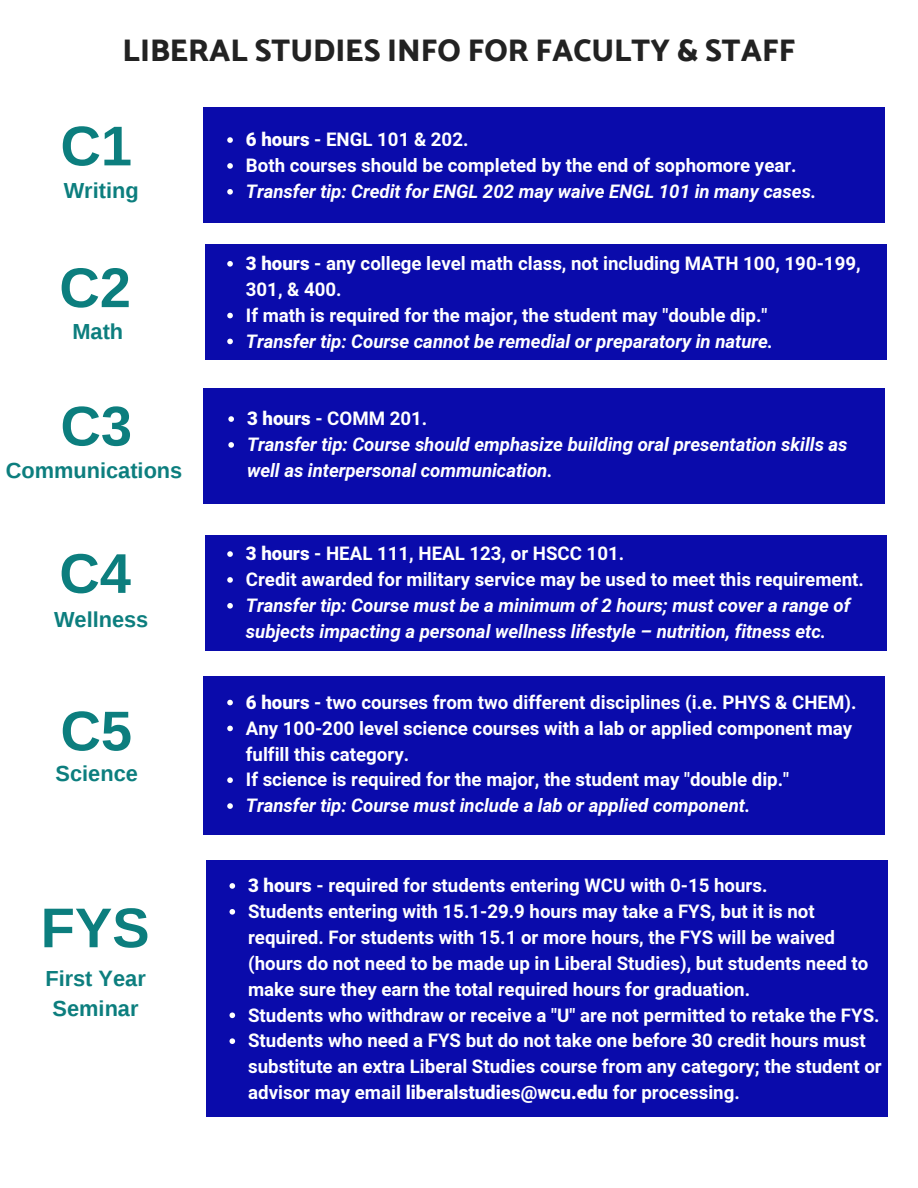
<style>
.page{position:relative;width:918px;height:1188px;background:#fff}
.page>*{position:absolute;margin:0;border:0;box-sizing:border-box;transform-origin:0 0}
.t1{font:700 55.95px "Liberation Sans";color:#0c7e7e}
.t2{font:800 31.2px "Catamaran";color:#222}
.t3{font:700 21.75px/30.3px "Liberation Sans";color:#0c7e7e;text-align:center}
.t4{font:700 18.75px/25.8px "Mardoto";color:#fff}
.t5{font:italic 700 18.75px/25.8px "Mardoto";color:#fff}
.s1{font-weight:900}
.s2{font-weight:900;font-style:normal}
.s3{font-style:normal}
</style>
<div class="page">
<div style="left:204px;top:107px;width:681px;height:116px;background:#0a0bab"></div>
<div style="left:205px;top:244px;width:681px;height:116px;background:#0a0bab"></div>
<div style="left:204px;top:388px;width:681px;height:116px;background:#0a0bab"></div>
<div style="left:205px;top:536px;width:681px;height:115px;background:#0a0bab"></div>
<div style="left:204px;top:676px;width:681px;height:159px;background:#0a0bab"></div>
<div style="left:206px;top:861px;width:682px;height:256px;background:#0a0bab"></div>
<svg style="left:227px;top:137px;width:6px;height:6px"></svg>
<svg style="left:227px;top:163px;width:6px;height:6px"></svg>
<svg style="left:227px;top:189px;width:6px;height:6px"></svg>
<svg style="left:227px;top:551px;width:6px;height:6px"></svg>
<svg style="left:227px;top:577px;width:6px;height:6px"></svg>
<svg style="left:227px;top:603px;width:6px;height:6px"></svg>
<svg style="left:227px;top:700px;width:6px;height:5px"></svg>
<svg style="left:227px;top:726px;width:6px;height:5px"></svg>
<svg style="left:227px;top:777px;width:6px;height:6px"></svg>
<svg style="left:227px;top:803px;width:6px;height:6px"></svg>
<svg style="left:230px;top:883px;width:5px;height:6px"></svg>
<svg style="left:230px;top:909px;width:5px;height:6px"></svg>
<svg style="left:230px;top:1012px;width:5px;height:6px"></svg>
<svg style="left:230px;top:1038px;width:5px;height:6px"></svg>
<svg style="left:228px;top:416px;width:6px;height:6px"></svg>
<svg style="left:228px;top:442px;width:6px;height:6px"></svg>
<svg style="left:227px;top:261px;width:6px;height:6px"></svg>
<svg style="left:227px;top:313px;width:6px;height:5px"></svg>
<svg style="left:227px;top:339px;width:6px;height:5px"></svg>
<h2 class="t2" style="left:123px;top:32px;width:674px">LIBERAL STUDIES INFO FOR FACULTY &amp; STAFF</h2>
<h1 class="t1" style="left:60px;top:115px;width:73px">C1</h1>
<p class="t3" style="left:64px;top:175px;width:76px">Writing</p>
<h1 class="t1" style="left:59px;top:256px;width:73px">C2</h1>
<p class="t3" style="left:72px;top:316px;width:52px">Math</p>
<h1 class="t1" style="left:60px;top:395px;width:73px">C3</h1>
<p class="t3" style="left:6px;top:455px;width:178px">Communications</p>
<h1 class="t1" style="left:59px;top:542px;width:73px">C4</h1>
<p class="t3" style="left:54px;top:604px;width:96px">Wellness</p>
<h1 class="t1" style="left:60px;top:700px;width:73px">C5</h1>
<p class="t3" style="left:56px;top:758px;width:84px">Science</p>
<h1 class="t1" style="left:41px;top:897px;width:110px">FYS</h1>
<p class="t3" style="left:45px;top:963px;width:102px">First Year<br>Seminar</p>
<p class="t4" style="left:246px;top:127px;width:552px"><span class="s1">6 hours</span> - ENGL 101 &amp; 202.<br>Both courses should be completed by the end of sophomore year.</p>
<p class="t5" style="left:246px;top:179px;width:572px">Transfer tip: Credit for ENGL 202 may waive ENGL 101 in many cases.</p>
<p class="t4" style="left:246px;top:251px;width:616px"><span class="s1">3 hours</span> - any college level math class, not including MATH 100, 190-199,<br>301, &amp; 400.<br>If math is required for the major, the student may "double dip."</p>
<p class="t5" style="left:246px;top:328px;width:529px">Transfer tip: Course cannot be remedial or preparatory in nature.</p>
<p class="t5" style="left:247px;top:406px;width:602px"><span class="s2">3 hours</span> <span class="s3">- COMM 201.<br></span>Transfer tip: Course should emphasize building oral presentation skills as well as interpersonal communication.</p>
<p class="t4" style="left:246px;top:541px;width:619px"><span class="s1">3 hours</span> - HEAL 111, HEAL 123, or HSCC 101.<br>Credit awarded for military service may be used to meet this requirement.</p>
<p class="t5" style="left:246px;top:593px;width:606px">Transfer tip: Course must be a minimum of 2 hours; must cover a range of subjects impacting a personal wellness lifestyle – nutrition, fitness etc.</p>
<p class="t4" style="left:246px;top:689px;width:612px"><span class="s1">6 hours</span> - two courses from two different disciplines (i.e. PHYS &amp; CHEM).<br>Any 100-200 level science courses with a lab or applied component may fulfill this category.<br>If science is required for the major, the student may "double dip."</p>
<p class="t5" style="left:246px;top:793px;width:506px">Transfer tip: Course must include a lab or applied component.</p>
<p class="t4" style="left:248px;top:873px;width:635px"><span class="s1">3 hours</span> - required for students entering WCU with 0-15 hours.<br>Students entering with 15.1-29.9 hours may take a FYS, but it is not required. For students with 15.1 or more hours, the FYS will be waived (hours do not need to be made up in Liberal Studies), but students need to make sure they earn the total required hours for graduation.<br>Students who withdraw or receive a "U" are not permitted to retake the FYS.<br>Students who need a FYS but do not take one before 30 credit hours must substitute an extra Liberal Studies course from any category; the student or advisor may email <span class="s1">liberalstudies@wcu.edu</span> for processing.</p>
</div>
